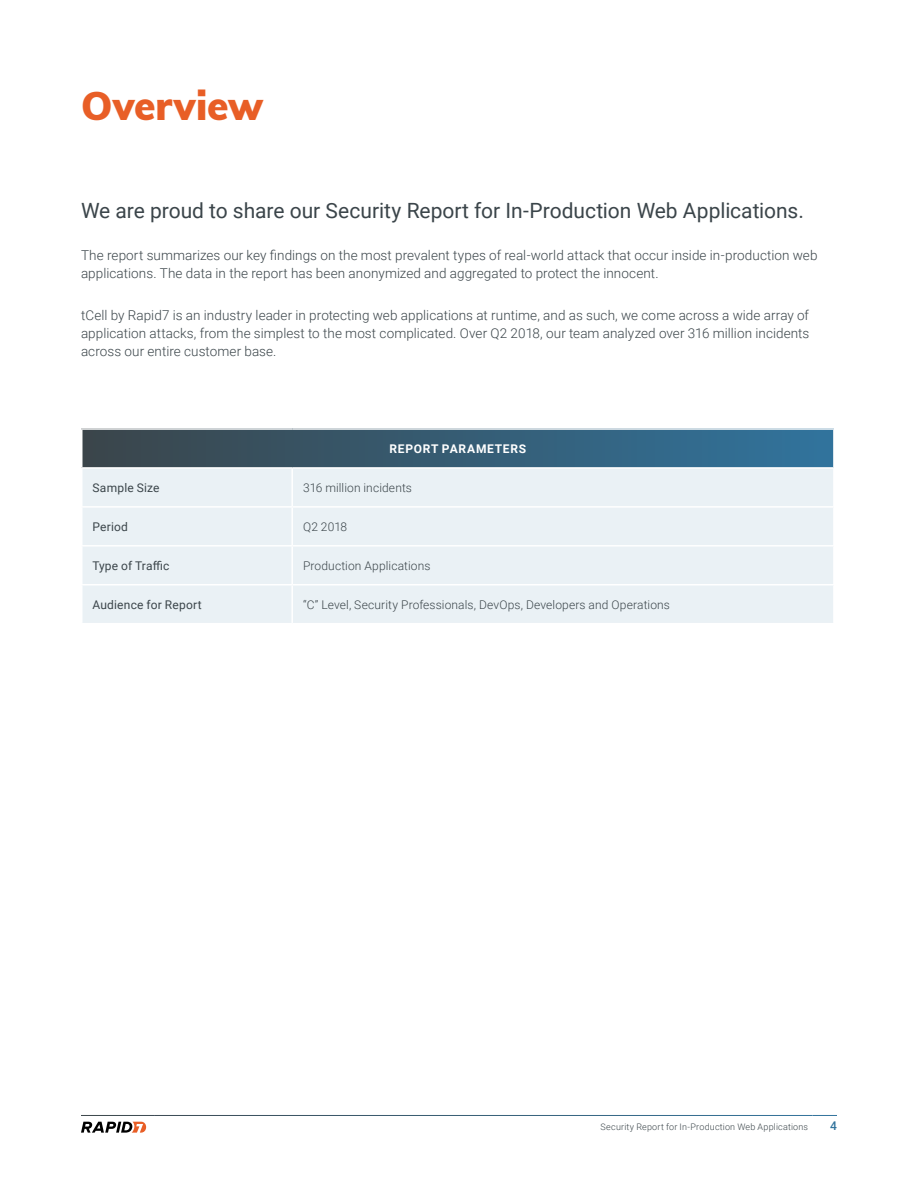
<style>
.page{position:relative;width:918px;height:1188px;background:#fff}
.page>*{position:absolute;margin:0;border:0;box-sizing:border-box;transform-origin:0 0}
.t1{font:900 39px "Muli";color:#e85e26}
.t2{font:21px "Roboto";color:#3b454a}
.t3{font:300 13.5px/18px "Roboto";letter-spacing:.005em;color:#3b454a}
.t4{font:300 12px "Roboto";letter-spacing:.01em;color:#3b454a}
.t5{font:12px "Roboto";letter-spacing:.015em;color:#3b454a}
.t6{font:700 12px "Roboto";letter-spacing:.06em;color:#fff}
.t7{font:500 12px "Roboto";color:#31739c}
.t8{font:300 9px "Roboto";letter-spacing:.02em;color:#3b454a}
</style>
<div class="page">
<svg style="left:813px;top:1115px;width:24px;height:1px"></svg>
<svg style="left:81px;top:1122px;width:65px;height:11px"></svg>
<div style="left:82px;top:429px;width:752px;height:39px;background:linear-gradient(to right,#3b454a,#31749d)"></div>
<div style="left:82px;top:469px;width:751px;height:154px;background:#eaf1f5"></div>
<hr style="left:81px;top:428px;width:211px;height:2px;background:#fff">
<hr style="left:292px;top:428px;width:543px;height:2px;background:#fff">
<hr style="left:833px;top:430px;width:2px;height:37px;background:#fff">
<hr style="left:81px;top:467px;width:211px;height:2px;background:#fff">
<hr style="left:292px;top:467px;width:543px;height:2px;background:#fff">
<hr style="left:291px;top:469px;width:2px;height:37px;background:#fff">
<hr style="left:291px;top:508px;width:2px;height:37px;background:#fff">
<hr style="left:291px;top:547px;width:2px;height:37px;background:#fff">
<hr style="left:291px;top:586px;width:2px;height:37px;background:#fff">
<hr style="left:81px;top:506px;width:211px;height:2px;background:#fff">
<hr style="left:292px;top:506px;width:543px;height:2px;background:#fff">
<hr style="left:81px;top:545px;width:211px;height:2px;background:#fff">
<hr style="left:292px;top:545px;width:543px;height:2px;background:#fff">
<hr style="left:81px;top:584px;width:211px;height:2px;background:#fff">
<hr style="left:292px;top:584px;width:543px;height:2px;background:#fff">
<h1 class="t1" style="left:81px;top:77px;width:184px">Overview</h1>
<h2 class="t2" style="left:81px;top:196px;width:724px">We are proud to share our Security Report for In-Production Web Applications.</h2>
<p class="t3" style="left:81px;top:246px;width:738px">The report summarizes our key findings on the most prevalent types of real-world attack that occur inside in-production web applications. The data in the report has been anonymized and aggregated to protect the innocent.</p>
<p class="t3" style="left:81px;top:306px;width:730px;text-align:justify">tCell by Rapid7 is an industry leader in protecting web applications at runtime, and as such, we come across a wide array of application attacks, from the simplest to the most complicated. Over Q2 2018, our team analyzed over 316 million incidents across our entire customer base.</p>
<p class="t6" style="left:390px;top:440px;width:138px">REPORT PARAMETERS</p>
<p class="t5" style="left:93px;top:479px;width:68px">Sample Size</p>
<p class="t4" style="left:303px;top:479px;width:110px">316 million incidents</p>
<p class="t5" style="left:93px;top:518px;width:37px">Period</p>
<p class="t4" style="left:303px;top:518px;width:46px">Q2 2018</p>
<p class="t5" style="left:93px;top:557px;width:78px">Type of Traffic</p>
<p class="t4" style="left:303px;top:557px;width:129px">Production Applications</p>
<p class="t5" style="left:93px;top:596px;width:111px">Audience for Report</p>
<p class="t4" style="left:303px;top:596px;width:368px">“C” Level, Security Professionals, DevOps, Developers and Operations</p>
<p class="t8" style="left:601px;top:1120px;width:209px">Security Report for In-Production Web Applications</p>
<p class="t7" style="left:830px;top:1118px;width:8px">4</p>
</div>
